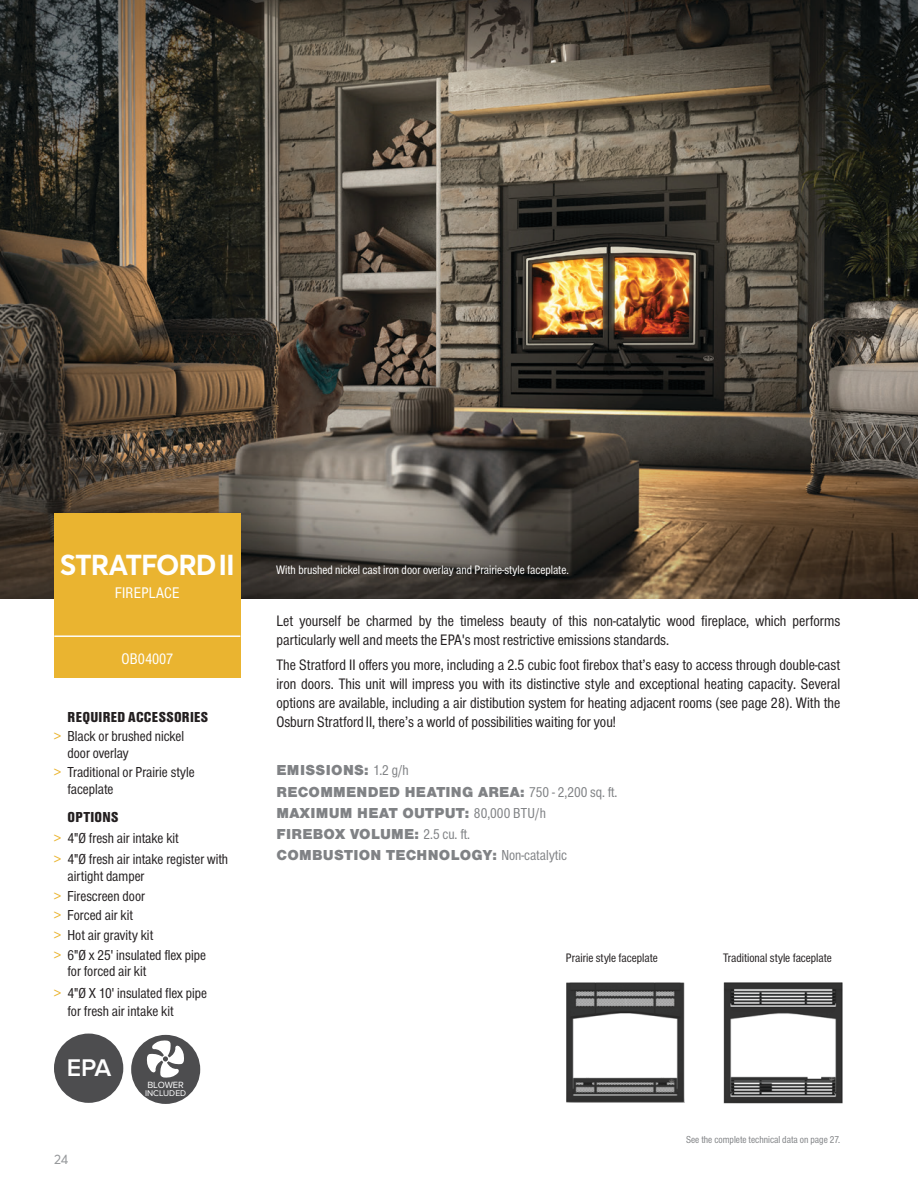
<style>
.page{position:relative;width:918px;height:1188px;background:#fff}
.page>*{position:absolute;margin:0;border:0;box-sizing:border-box;transform-origin:0 0}
.t1{font:700 28.5px "Averta";letter-spacing:-.04em;color:#fff}
.t2{font:600 25.05px "Proxima Nova";color:#fff}
.t3{font:condensed 15.9px "Font Site Sans";letter-spacing:.015em;color:#fff}
.t4{font:condensed 15.75px/18.9px "Font Site Sans";color:#231f20}
.t5{font:condensed 15px/19.8px "Font Site Sans";color:#231f20}
.t6{font:900 15px/21.3px "Font Site Sans";letter-spacing:.015em;color:#808285}
.t7{font:13.5px "Averta";color:#97999c}
.t8{font:condensed 12.75px "Font Site Sans";color:#fff}
.t9{font:condensed 12.75px "Font Site Sans";color:#231f20}
.t10{font:condensed 10.5px "Font Site Sans";color:#808285}
.t11{font:9.3px "Proxima Nova";color:#fff}
.t12{font:8.55px "Proxima Nova";color:#fff}
.s1{font-weight:900}
.s2{color:#eab430}
.s3{font-weight:400;font-stretch:condensed}
</style>
<div class="page">
<img style="left:0;top:0;width:918px;height:598px">
<img style="left:723px;top:982px;width:120px;height:122px">
<img style="left:566px;top:982px;width:118px;height:120px">
<div style="left:54px;top:513px;width:186px;height:165px;background:#eab430"></div>
<hr style="left:54px;top:635px;width:186px;height:2px;background:#fff">
<div style="left:54px;top:1034px;width:69px;height:69px;background:#4d4d4f;border-radius:50%"></div>
<div style="left:131px;top:1035px;width:69px;height:69px;background:#4d4d4f;border-radius:50%"></div>
<svg style="left:147px;top:1040px;width:37px;height:38px"></svg>
<h1 class="t1" style="left:60px;top:547px;width:176px">STRATFORD II</h1>
<p class="t3" style="left:115px;top:584px;width:66px">FIREPLACE</p>
<p class="t3" style="left:122px;top:650px;width:53px">OB04007</p>
<p class="t5" style="left:54px;top:707px;width:156px;text-indent:14px"><span class="s1">REQUIRED ACCESSORIES </span><span class="s2">&gt;</span> Black or brushed nickel</p>
<p class="t5" style="left:54px;top:743px;width:142px;text-indent:14px">door overlay<br><span class="s2">&gt;</span> Traditional or Prairie style</p>
<p class="t5" style="left:67px;top:779px;width:47px">faceplate</p>
<p class="t5" style="left:54px;top:807px;width:176px;line-height:21.3px;text-indent:14px"><span class="s1">OPTIONS<br></span><span class="s2">&gt;</span> 4"Ø fresh air intake kit<br><span class="s2">&gt;</span> 4"Ø fresh air intake register with</p>
<p class="t5" style="left:54px;top:866px;width:154px;text-indent:14px">airtight damper<br><span class="s2">&gt;</span> Firescreen door<br><span class="s2">&gt;</span> Forced air kit<br><span class="s2">&gt;</span> Hot air gravity kit<br><span class="s2">&gt;</span> 6"Ø x 25' insulated flex pipe</p>
<p class="t5" style="left:54px;top:961px;width:155px;line-height:21.3px;text-indent:14px">for forced air kit<br><span class="s2">&gt;</span> 4"Ø X 10' insulated flex pipe</p>
<p class="t5" style="left:67px;top:1001px;width:108px">for fresh air intake kit</p>
<h2 class="t2" style="left:67px;top:1056px;width:46px">EPA</h2>
<p class="t7" style="left:54px;top:1151px;width:16px">24</p>
<p class="t11" style="left:147px;top:1079px;width:38px">BLOWER</p>
<p class="t12" style="left:145px;top:1088px;width:43px">INCLUDED</p>
<p class="t8" style="left:276px;top:563px;width:294px">With brushed nickel cast iron door overlay and Prairie-style faceplate.</p>
<p class="t4" style="left:276px;top:611px;width:565px">Let yourself be charmed by the timeless beauty of this non-catalytic wood fireplace, which performs particularly well and meets the EPA's most restrictive emissions standards.</p>
<p class="t4" style="left:276px;top:656px;width:565px;text-align:justify">The Stratford II offers you more, including a 2.5 cubic foot firebox that’s easy to access through double-cast iron doors. This unit will impress you with its distinctive style and exceptional heating capacity. Several options are available, including a air distibution system for heating adjacent rooms (see page 28). With the Osburn Stratford II, there’s a world of possibilities waiting for you!</p>
<p class="t6" style="left:277px;top:760px;width:342px">EMISSIONS: <span class="s3">1.2 g/h<br></span>RECOMMENDED HEATING AREA: <span class="s3">750 - 2,200 sq. ft.<br></span>MAXIMUM HEAT OUTPUT: <span class="s3">80,000 BTU/h </span>FIREBOX VOLUME: <span class="s3">2.5 cu. ft.<br></span>COMBUSTION TECHNOLOGY: <span class="s3">Non-catalytic</span></p>
<p class="t9" style="left:566px;top:951px;width:93px">Prairie style faceplate</p>
<p class="t9" style="left:723px;top:951px;width:110px">Traditional style faceplate</p>
<p class="t10" style="left:686px;top:1133px;width:156px">See the complete technical data on page 27.</p>
</div>
